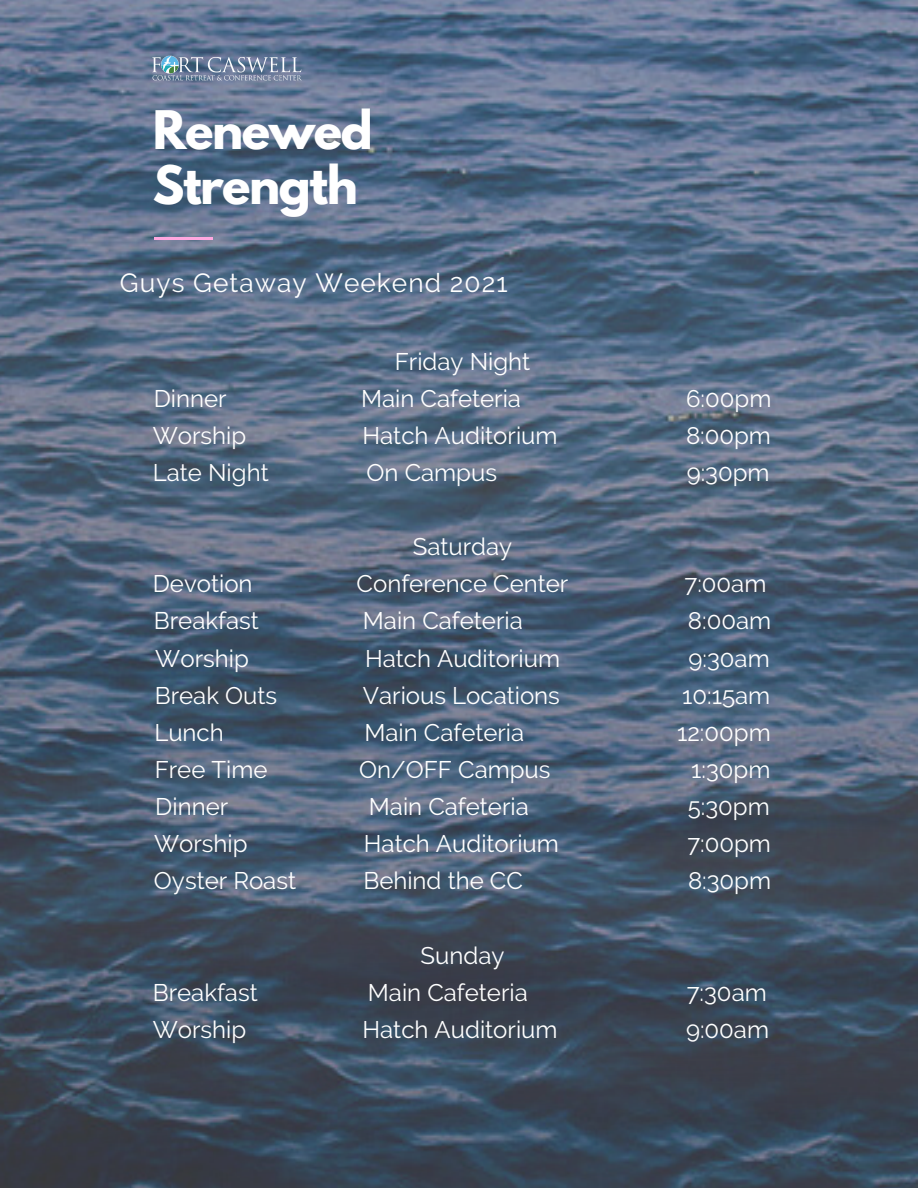
<style>
.page{position:relative;width:918px;height:1188px;background:#fff}
.page>*{position:absolute;margin:0;border:0;box-sizing:border-box;transform-origin:0 0}
.t1{font:700 47.1px/54.9px "League Spartan";letter-spacing:-.03em;color:#fff}
.t2{font:26.25px "Raleway";letter-spacing:.04em;color:#fff}
.t3{font:24px "Raleway";color:#fff}
</style>
<div class="page">
<img style="left:0;top:0;width:918px;height:1188px">
<hr style="left:155px;top:237px;width:58px;height:3px;background:#ffa8e0">
<img style="left:153px;top:28px;width:148px;height:81px">
<h1 class="t1" style="left:153px;top:109px;width:222px">Renewed<br>Strength</h1>
<p class="t2" style="left:120px;top:267px;width:389px">Guys Getaway Weekend 2021</p>
<p class="t3" style="left:395px;top:347px;width:137px">Friday Night</p>
<p class="t3" style="left:154px;top:384px;width:74px">Dinner</p>
<p class="t3" style="left:361px;top:384px;width:161px">Main Cafeteria</p>
<p class="t3" style="left:686px;top:384px;width:87px">6:00pm</p>
<p class="t3" style="left:153px;top:421px;width:95px">Worship</p>
<p class="t3" style="left:363px;top:421px;width:197px">Hatch Auditorium</p>
<p class="t3" style="left:686px;top:421px;width:86px">8:00pm</p>
<p class="t3" style="left:153px;top:458px;width:117px">Late Night</p>
<p class="t3" style="left:367px;top:458px;width:132px">On Campus</p>
<p class="t3" style="left:687px;top:458px;width:84px">9:30pm</p>
<p class="t3" style="left:413px;top:533px;width:101px">Saturday</p>
<p class="t3" style="left:153px;top:570px;width:101px">Devotion</p>
<p class="t3" style="left:357px;top:570px;width:213px">Conference Center</p>
<p class="t3" style="left:685px;top:570px;width:83px">7:00am</p>
<p class="t3" style="left:154px;top:607px;width:106px">Breakfast</p>
<p class="t3" style="left:363px;top:607px;width:161px">Main Cafeteria</p>
<p class="t3" style="left:688px;top:607px;width:85px">8:00am</p>
<p class="t3" style="left:155px;top:644px;width:95px">Worship</p>
<p class="t3" style="left:365px;top:644px;width:197px">Hatch Auditorium</p>
<p class="t3" style="left:689px;top:644px;width:83px">9:30am</p>
<p class="t3" style="left:155px;top:681px;width:124px">Break Outs</p>
<p class="t3" style="left:363px;top:681px;width:199px">Various Locations</p>
<p class="t3" style="left:682px;top:681px;width:89px">10:15am</p>
<p class="t3" style="left:154px;top:718px;width:71px">Lunch</p>
<p class="t3" style="left:364px;top:718px;width:161px">Main Cafeteria</p>
<p class="t3" style="left:677px;top:718px;width:95px">12:00pm</p>
<p class="t3" style="left:155px;top:755px;width:114px">Free Time</p>
<p class="t3" style="left:359px;top:755px;width:193px">On/OFF Campus</p>
<p class="t3" style="left:691px;top:755px;width:81px">1:30pm</p>
<p class="t3" style="left:155px;top:793px;width:74px">Dinner</p>
<p class="t3" style="left:369px;top:793px;width:161px">Main Cafeteria</p>
<p class="t3" style="left:688px;top:793px;width:83px">5:30pm</p>
<p class="t3" style="left:154px;top:830px;width:95px">Worship</p>
<p class="t3" style="left:364px;top:830px;width:197px">Hatch Auditorium</p>
<p class="t3" style="left:687px;top:830px;width:85px">7:00pm</p>
<p class="t3" style="left:154px;top:867px;width:144px">Oyster Roast</p>
<p class="t3" style="left:363px;top:867px;width:161px">Behind the CC</p>
<p class="t3" style="left:688px;top:867px;width:85px">8:30pm</p>
<p class="t3" style="left:421px;top:941px;width:85px">Sunday</p>
<p class="t3" style="left:153px;top:978px;width:106px">Breakfast</p>
<p class="t3" style="left:368px;top:978px;width:161px">Main Cafeteria</p>
<p class="t3" style="left:687px;top:978px;width:81px">7:30am</p>
<p class="t3" style="left:153px;top:1015px;width:95px">Worship</p>
<p class="t3" style="left:363px;top:1015px;width:197px">Hatch Auditorium</p>
<p class="t3" style="left:686px;top:1015px;width:85px">9:00am</p>
</div>
